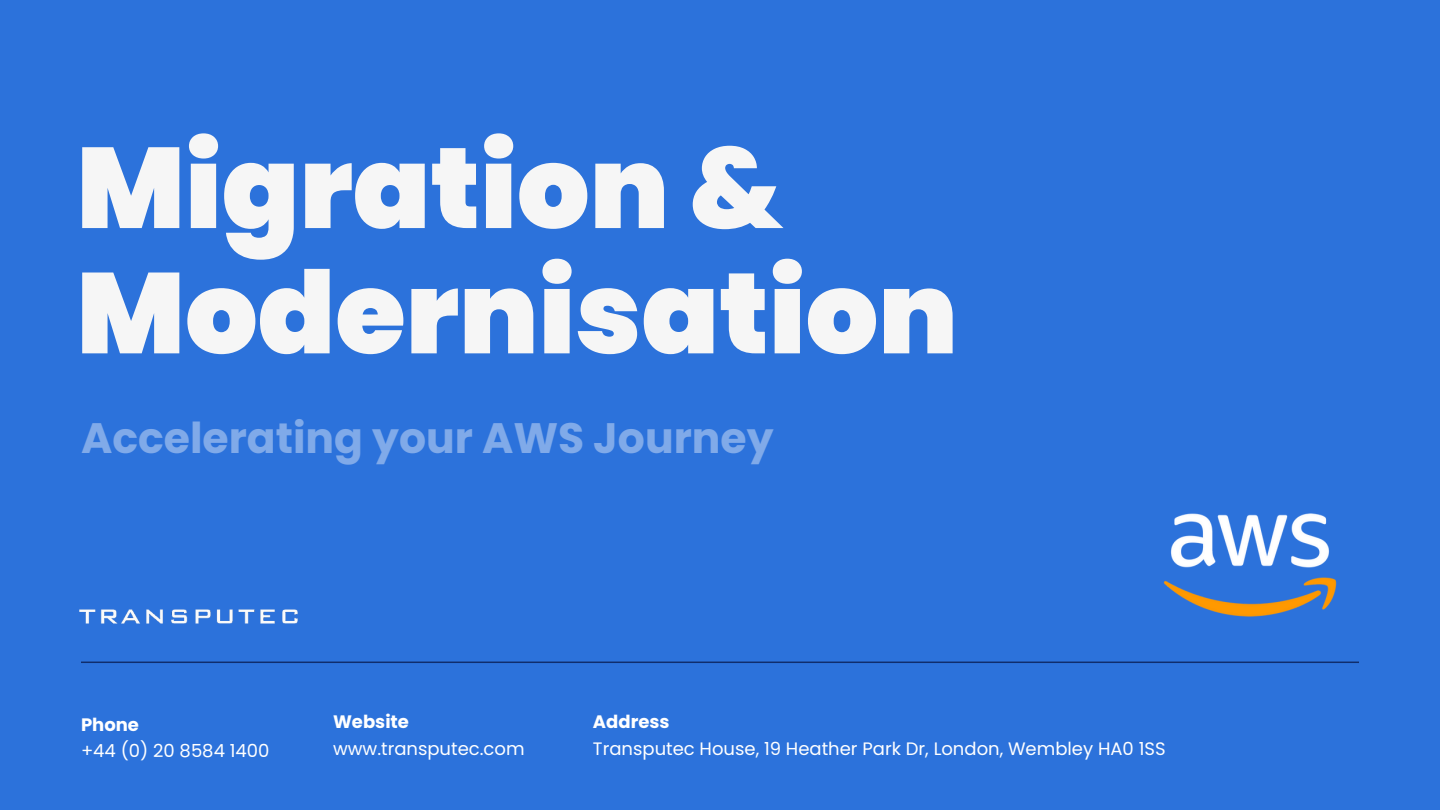
<style>
.page{position:relative;width:1440px;height:810px;background:#2c72db}
.page>*{position:absolute;margin:0;border:0;box-sizing:border-box;transform-origin:0 0}
.t1{font:900 114.2px/125.3px "Poppins";color:#f6f6f6}
.t2{font:700 42.5px "Poppins";color:#80aae9}
.t3{font:18px "Poppins";color:#fff}
.t4{font:700 18px "Poppins";color:#fff}
</style>
<div class="page">
<hr style="left:81px;top:662px;width:1278px;height:1px;background:#102d6c">
<img style="left:79px;top:609px;width:230px;height:53px">
<img style="left:1164px;top:513px;width:172px;height:104px">
<p class="t1" style="left:76px;top:125px;width:883px">Migration &amp;<br>Modernisation</p>
<p class="t2" style="left:81px;top:409px;width:694px">Accelerating your AWS Journey</p>
<h3 class="t4" style="left:81px;top:712px;width:60px">Phone</h3>
<h3 class="t3" style="left:81px;top:738px;width:190px">+44 (0) 20 8584 1400</h3>
<p class="t4" style="left:333px;top:709px;width:77px">Website</p>
<p class="t3" style="left:333px;top:736px;width:193px">www.transputec.com</p>
<h3 class="t4" style="left:593px;top:709px;width:78px">Address</h3>
<p class="t3" style="left:593px;top:736px;width:574px">Transputec House, 19 Heather Park Dr, London, Wembley HA0 1SS</p>
</div>
